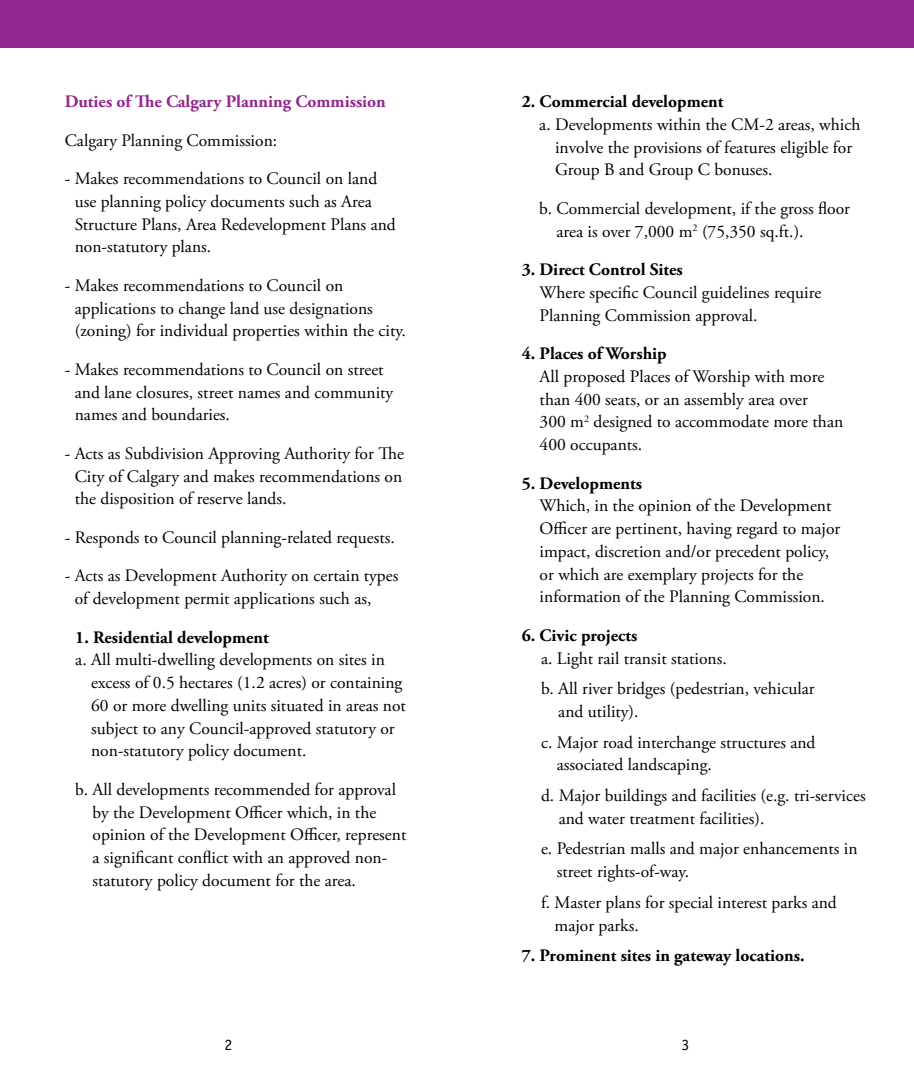
<style>
.page{position:relative;width:914px;height:1071px;background:#fff}
.page>*{position:absolute;margin:0;border:0;box-sizing:border-box;transform-origin:0 0}
.t1{font:17.5px/22.8px "Adobe Garamond Pro";color:#000}
.t2{font:700 17.5px "Adobe Garamond Pro";color:#000}
.t3{font:700 17.5px "Adobe Garamond Pro";color:#92278f}
.t4{font:15.75px "Officina Sans Std";color:#000}
</style>
<div class="page">
<div style="left:0;top:0;width:457px;height:47px;background:#92278f"></div>
<div style="left:457px;top:0;width:457px;height:47px;background:#92278f"></div>
<p class="t3" style="left:65px;top:91px;width:323px">Duties of The Calgary Planning Commission</p>
<p class="t1" style="left:65px;top:129px;width:214px">Calgary Planning Commission:</p>
<p class="t1" style="left:75px;top:168px;width:322px;text-indent:-10px">- Makes recommendations to Council on land use planning policy documents such as Area Structure Plans, Area Redevelopment Plans and non-statutory plans.</p>
<p class="t1" style="left:75px;top:275px;width:333px;text-indent:-10px">- Makes recommendations to Council on applications to change land use designations (zoning) for individual properties within the city.</p>
<p class="t1" style="left:75px;top:359px;width:320px;text-indent:-10px">- Makes recommendations to Council on street and lane closures, street names and community names and boundaries.</p>
<p class="t1" style="left:75px;top:443px;width:331px;text-align:justify;text-indent:-10px">- Acts as Subdivision Approving Authority for The City of Calgary and makes recommendations on the disposition of reserve lands.</p>
<p class="t1" style="left:65px;top:527px;width:331px">- Responds to Council planning-related requests.</p>
<p class="t1" style="left:75px;top:565px;width:325px;text-indent:-10px">- Acts as Development Authority on certain types of development permit applications such as,</p>
<p class="t2" style="left:75px;top:627px;width:195px">1. Residential development</p>
<p class="t1" style="left:91px;top:649px;width:316px;text-indent:-16px">a. All multi-dwelling developments on sites in excess of 0.5 hectares (1.2 acres) or containing 60 or more dwelling units situated in areas not subject to any Council-approved statutory or non-statutory policy document.</p>
<p class="t1" style="left:92px;top:779px;width:315px;text-indent:-17px">b. All developments recommended for approval by the Development Officer which, in the opinion of the Development Officer, represent a significant conflict with an approved non&shy;statutory policy document for the area.</p>
<p class="t2" style="left:521px;top:91px;width:203px">2. Commercial development</p>
<p class="t1" style="left:555px;top:114px;width:307px;text-indent:-16px">a. Developments within the CM-2 areas, which involve the provisions of features eligible for<br>Group B and Group C bonuses.</p>
<p class="t1" style="left:556px;top:198px;width:295px;text-indent:-17px">b. Commercial development, if the gross floor area is over 7,000 m<sup>2</sup> (75,350 sq.ft.).</p>
<p class="t2" style="left:522px;top:259px;width:162px">3. Direct Control Sites</p>
<p class="t1" style="left:539px;top:282px;width:283px">Where specific Council guidelines require<br>Planning Commission approval.</p>
<p class="t2" style="left:522px;top:343px;width:146px">4. Places of Worship</p>
<p class="t1" style="left:539px;top:366px;width:305px">All proposed Places of Worship with more than 400 seats, or an assembly area over<br>300 m<sup>2</sup> designed to accommodate more than 400 occupants.</p>
<p class="t2" style="left:522px;top:473px;width:122px">5. Developments</p>
<p class="t1" style="left:539px;top:495px;width:302px">Which, in the opinion of the Development Officer are pertinent, having regard to major impact, discretion and/or precedent policy, or which are exemplary projects for the information of the Planning Commission.</p>
<p class="t2" style="left:522px;top:625px;width:117px">6. Civic projects</p>
<p class="t1" style="left:541px;top:643px;width:275px;line-height:30.6px">a. Light rail transit stations.<br>b. All river bridges (pedestrian, vehicular</p>
<p class="t1" style="left:541px;top:697px;width:276px;line-height:30.6px;text-indent:17px">and utility).<br>c. Major road interchange structures and</p>
<p class="t1" style="left:541px;top:750px;width:326px;line-height:30.6px;text-indent:16px">associated landscaping.<br>d. Major buildings and facilities (e.g. tri-services</p>
<p class="t1" style="left:541px;top:804px;width:318px;line-height:30.6px;text-indent:18px">and water treatment facilities).<br>e. Pedestrian malls and major enhancements in</p>
<p class="t1" style="left:541px;top:857px;width:297px;line-height:30.6px;text-indent:16px">street rights-of-way.<br>f. Master plans for special interest parks and</p>
<p class="t1" style="left:554px;top:914px;width:86px">major parks.</p>
<p class="t2" style="left:522px;top:945px;width:284px">7. Prominent sites in gateway locations.</p>
<p class="t4" style="left:224px;top:1035px;width:9px">2</p>
<p class="t4" style="left:681px;top:1035px;width:9px">3</p>
</div>
